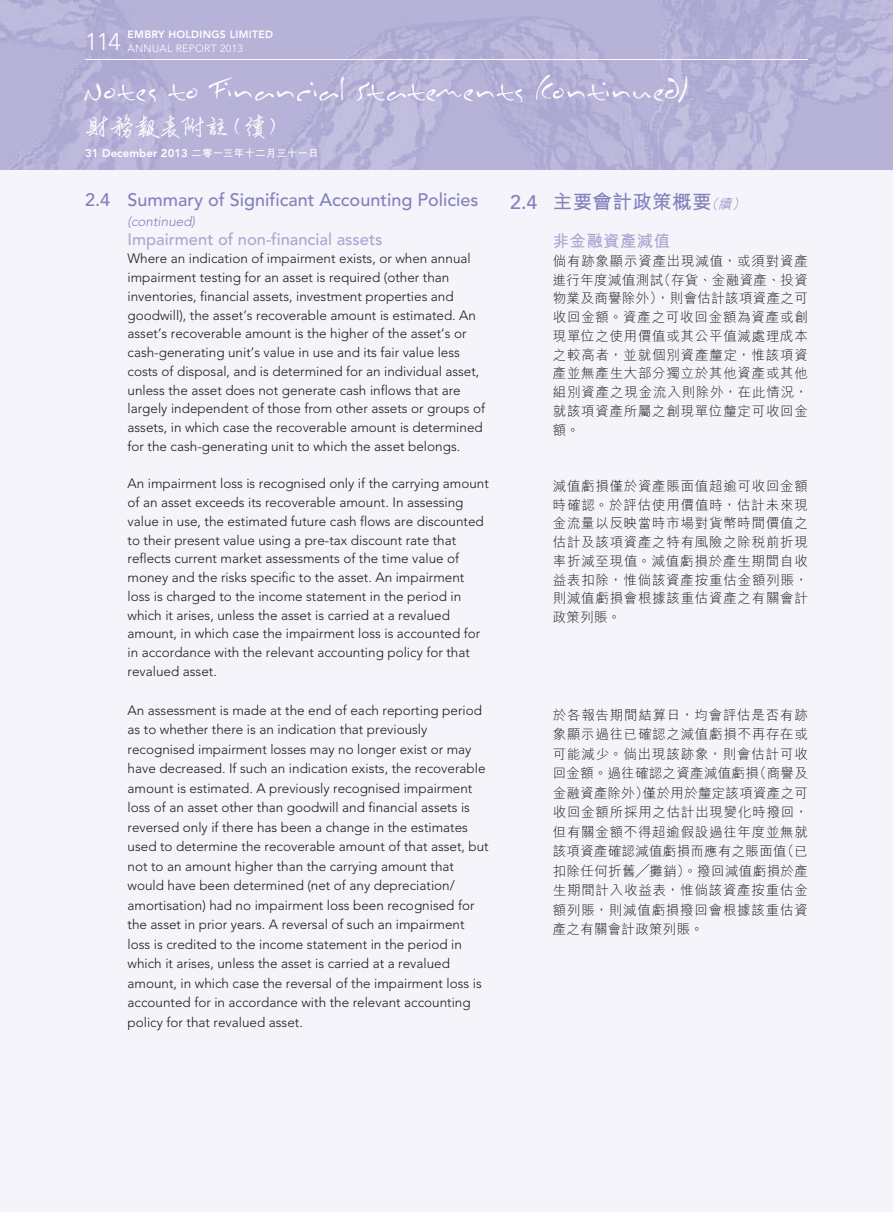
<style>
.page{position:relative;width:893px;height:1212px;background:#fff}
.page>*{position:absolute;margin:0;border:0;box-sizing:border-box;transform-origin:0 0}
.t1{font:33px "Inkburrow";color:#fff}
.t2{font:27px "M Banquet PHK Medium B5 pc H";letter-spacing:.03em;color:#fff}
.t3{font:300 24px "Avenir LT Std";color:#fff}
.t4{font:19.5px "M Hei HK Bold B5 pc H";letter-spacing:.02em;color:#8481bd}
.t5{font:500 18px "Avenir LT Std";color:#8481bd}
.t6{font:500 16.5px "Avenir LT Std";color:#aaa6d1}
.t7{font:16.5px "M Hei HK Bold B5 pc H";letter-spacing:.02em;color:#aaa6d1}
.t8{font:300 13.5px/18.8px "Avenir LT Std";color:#231916}
.t9{font:13.5px/18.8px "M Hei HK Light B5 pc H";letter-spacing:.055em;color:#231916;text-align:justify}
.t10{font:italic 300 13.5px "Avenir LT Std";color:#8481bd}
.t11{font:800 11.25px "Avenir LT Std";letter-spacing:.01em;color:#fff}
.t12{font:800 10.5px "Avenir LT Std";letter-spacing:.03em;color:#fff}
.t13{font:300 10.5px "Avenir LT Std";letter-spacing:.03em;color:#fff}
.s1{font-family:"M Hei HK Bold B5 pc H";font-weight:400;font-size:10.5px}
.s2{font-family:"Avenir LT Std";font-weight:500}
.s3{font-family:"M Hei HK Light B5 pc H";font-style:italic;font-size:13.5px}
</style>
<div class="page">
<img style="left:0;top:0;width:893px;height:170px">
<div style="left:0;top:170px;width:893px;height:1042px;background:#f4f4fa"></div>
<hr style="left:85px;top:59px;width:723px;height:1px;background:#fff">
<h3 class="t3" style="left:85px;top:32px;width:37px">114</h3>
<p class="t12" style="left:128px;top:31px;width:147px">EMBRY HOLDINGS LIMITED</p>
<p class="t13" style="left:128px;top:44px;width:117px">ANNUAL REPORT 2013</p>
<h1 class="t1" style="left:85px;top:75px;width:604px">Notes to Financial Statements (Continued)</h1>
<h2 class="t2" style="left:85px;top:116px;width:210px">財務報表附註（續）</h2>
<p class="t11" style="left:85px;top:149px;width:235px">31 December 2013 <span class="s1">二零一三年十二月三十一日</span></p>
<h3 class="t5" style="left:85px;top:193px;width:395px">2.4 Summary of Significant Accounting Policies</h3>
<p class="t10" style="left:128px;top:216px;width:69px">(continued)</p>
<p class="t6" style="left:128px;top:232px;width:256px">Impairment of non-financial assets</p>
<p class="t8" style="left:128px;top:250px;width:359px">Where an indication of impairment exists, or when annual impairment testing for an asset is required (other than inventories, financial assets, investment properties and goodwill), the asset’s recoverable amount is estimated. An asset’s recoverable amount is the higher of the asset’s or cash-generating unit’s value in use and its fair value less costs of disposal, and is determined for an individual asset, unless the asset does not generate cash inflows that are largely independent of those from other assets or groups of assets, in which case the recoverable amount is determined for the cash-generating unit to which the asset belongs.</p>
<p class="t8" style="left:128px;top:475px;width:363px">An impairment loss is recognised only if the carrying amount of an asset exceeds its recoverable amount. In assessing value in use, the estimated future cash flows are discounted to their present value using a pre-tax discount rate that reflects current market assessments of the time value of money and the risks specific to the asset. An impairment loss is charged to the income statement in the period in which it arises, unless the asset is carried at a revalued amount, in which case the impairment loss is accounted for in accordance with the relevant accounting policy for that revalued asset.</p>
<p class="t8" style="left:128px;top:702px;width:363px;line-height:19.5px">An assessment is made at the end of each reporting period as to whether there is an indication that previously recognised impairment losses may no longer exist or may have decreased. If such an indication exists, the recoverable amount is estimated. A previously recognised impairment loss of an asset other than goodwill and financial assets is reversed only if there has been a change in the estimates used to determine the recoverable amount of that asset, but not to an amount higher than the carrying amount that would have been determined (net of any depreciation/ amortisation) had no impairment loss been recognised for the asset in prior years. A reversal of such an impairment loss is credited to the income statement in the period in which it arises, unless the asset is carried at a revalued amount, in which case the reversal of the impairment loss is accounted for in accordance with the relevant accounting policy for that revalued asset.</p>
<h3 class="t4" style="left:510px;top:194px;width:239px"><span class="s2">2.4</span> 主要會計政策概要<span class="s3">（續）</span></h3>
<p class="t7" style="left:553px;top:235px;width:119px">非金融資產減值</p>
<p class="t9" style="left:553px;top:253px;width:257px">倘有跡象顯示資產出現減值，或須對資產進行年度減值測試（存貨、金融資產、投資物業及商譽除外），則會估計該項資產之可收回金額。資產之可收回金額為資產或創現單位之使用價值或其公平值減處理成本之較高者，並就個別資產釐定，惟該項資產並無產生大部分獨立於其他資產或其他組別資產之現金流入則除外，在此情況，就該項資產所屬之創現單位釐定可收回金額。</p>
<p class="t9" style="left:553px;top:478px;width:257px">減值虧損僅於資產賬面值超逾可收回金額時確認。於評估使用價值時，估計未來現金流量以反映當時市場對貨幣時間價值之估計及該項資產之特有風險之除稅前折現率折減至現值。減值虧損於產生期間自收益表扣除，惟倘該資產按重估金額列賬，則減值虧損會根據該重估資產之有關會計政策列賬。</p>
<p class="t9" style="left:553px;top:707px;width:257px;line-height:19.5px">於各報告期間結算日，均會評估是否有跡象顯示過往已確認之減值虧損不再存在或可能減少。倘出現該跡象，則會估計可收回金額。過往確認之資產減值虧損（商譽及金融資產除外）僅於用於釐定該項資產之可收回金額所採用之估計出現變化時撥回，但有關金額不得超逾假設過往年度並無就該項資產確認減值虧損而應有之賬面值（已扣除任何折舊╱攤銷）。撥回減值虧損於產生期間計入收益表，惟倘該資產按重估金額列賬，則減值虧損撥回會根據該重估資產之有關會計政策列賬。</p>
</div>
